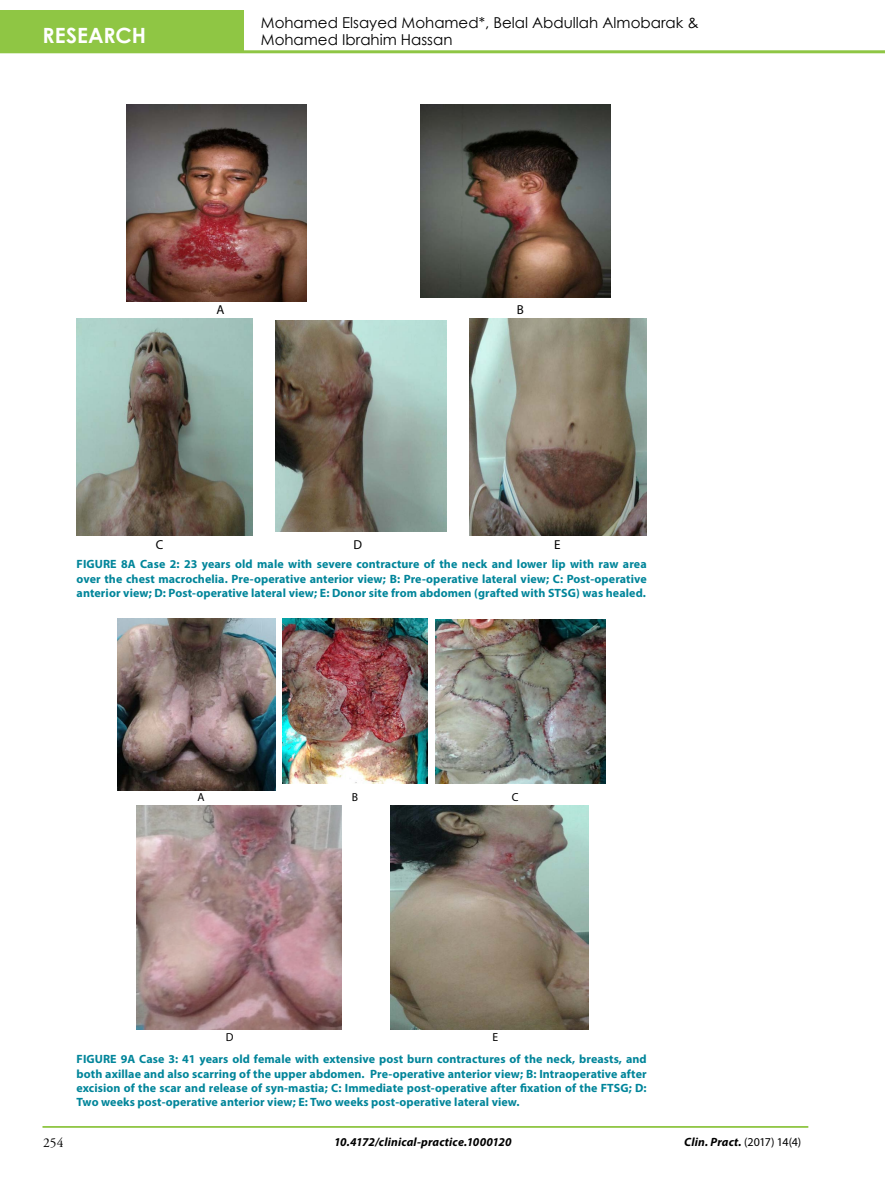
<style>
.page{position:relative;width:885px;height:1191px;background:#fff}
.page>*{position:absolute;margin:0;border:0;box-sizing:border-box;transform-origin:0 0}
.t1{font:700 21px "Century Gothic";color:#fff}
.t2{font:15px/17.2px "Century Gothic";color:#000}
.t3{font:13.5px "Adobe Garamond Pro";color:#000}
.t4{font:13.05px "Myriad Pro";color:#000}
.t5{font:700 12px/14.4px "Myriad Pro";letter-spacing:.01em;color:#00859a;text-align:justify}
.t6{font:italic 700 12px "Myriad Pro";letter-spacing:.015em;color:#000}
.t7{font:11.7px "Myriad Pro";color:#000}
.s1{font-weight:400;font-style:normal}
</style>
<div class="page">
<hr style="left:0;top:50px;width:884px;height:3px;background:#8fc644">
<hr style="left:42px;top:1126px;width:766px;height:1px;background:#8fc644">
<div style="left:0;top:10px;width:243px;height:42px;background:#8fc644"></div>
<img style="left:126px;top:105px;width:181px;height:196px">
<img style="left:77px;top:318px;width:176px;height:217px">
<img style="left:469px;top:318px;width:177px;height:218px">
<img style="left:420px;top:105px;width:190px;height:192px">
<img style="left:275px;top:320px;width:171px;height:212px">
<img style="left:118px;top:618px;width:158px;height:172px">
<img style="left:282px;top:618px;width:145px;height:166px">
<img style="left:435px;top:620px;width:170px;height:164px">
<img style="left:137px;top:805px;width:204px;height:224px">
<img style="left:390px;top:805px;width:198px;height:224px">
<h1 class="t1" style="left:43px;top:19px;width:105px">RESEARCH</h1>
<p class="t2" style="left:261px;top:13px;width:439px">Mohamed Elsayed Mohamed*, Belal Abdullah Almobarak &amp;<br>Mohamed Ibrahim Hassan</p>
<p class="t4" style="left:216px;top:302px;width:9px">A</p>
<p class="t4" style="left:516px;top:302px;width:9px">B</p>
<p class="t4" style="left:156px;top:536px;width:9px">C</p>
<p class="t4" style="left:353px;top:536px;width:10px">D</p>
<p class="t4" style="left:554px;top:536px;width:8px">E</p>
<p class="t5" style="left:77px;top:557px;width:571px">FIGURE 8A Case 2: 23 years old male with severe contracture of the neck and lower lip with raw area over the chest macrochelia. Pre-operative anterior view; B: Pre-operative lateral view; C: Post-operative anterior view; D: Post-operative lateral view; E: Donor site from abdomen (grafted with STSG) was healed.</p>
<p class="t7" style="left:197px;top:790px;width:9px">A</p>
<p class="t7" style="left:352px;top:790px;width:8px">B</p>
<p class="t7" style="left:512px;top:790px;width:8px">C</p>
<p class="t7" style="left:226px;top:1029px;width:9px">D</p>
<p class="t7" style="left:492px;top:1029px;width:7px">E</p>
<p class="t5" style="left:77px;top:1051px;width:571px">FIGURE 9A Case 3: 41 years old female with extensive post burn contractures of the neck, breasts, and both axillae and also scarring of the upper abdomen. Pre-operative anterior view; B: Intraoperative after excision of the scar and release of syn-mastia; C: Immediate post-operative after fixation of the FTSG; D:<br>Two weeks post-operative anterior view; E: Two weeks post-operative lateral view.</p>
<p class="t3" style="left:43px;top:1134px;width:22px">254</p>
<p class="t6" style="left:684px;top:1133px;width:119px">Clin. Pract. <span class="s1">(2017) 14(4)</span></p>
<p class="t6" style="left:334px;top:1133px;width:179px">10.4172/clinical-practice.1000120</p>
</div>
